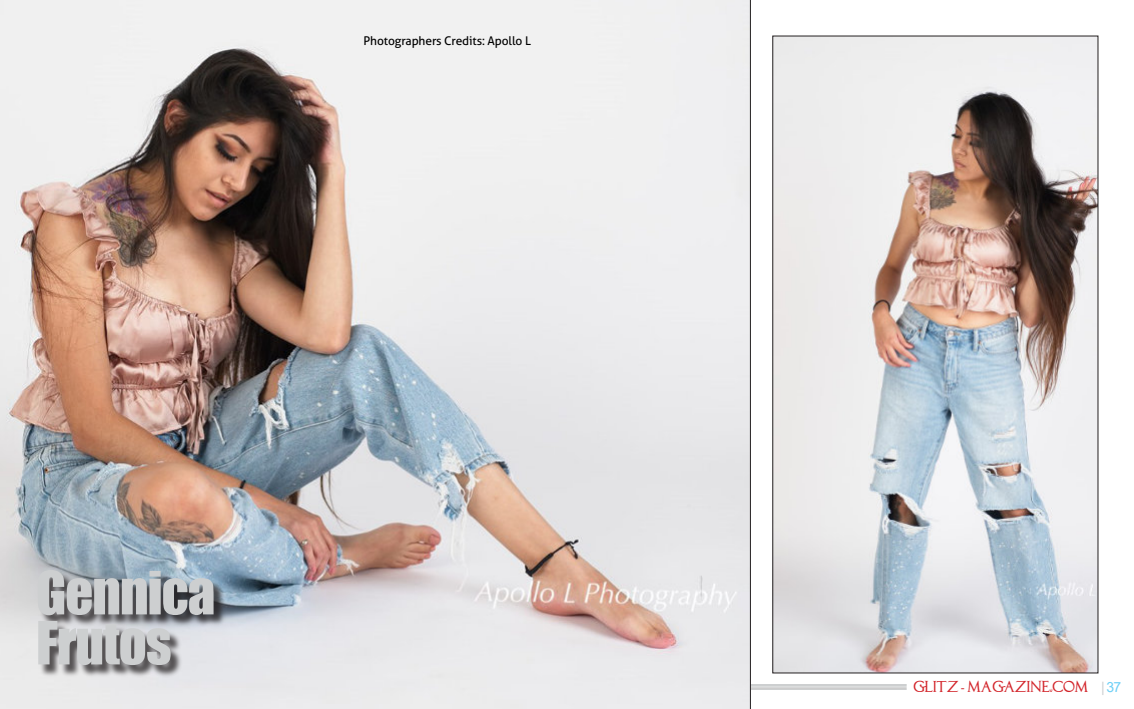
<style>
.page{position:relative;width:1134px;height:709px;background:#fff}
.page>*{position:absolute;margin:0;border:0;box-sizing:border-box;transform-origin:0 0}
.t1{font:55px/50px "Impact";letter-spacing:-.02em;color:#cdcfd0}
.t2{font:14px "Princes SANDTHEFROG";letter-spacing:-.07em;color:#d22329}
.t3{font:12px "Aller";letter-spacing:-.01em;color:#000}
.s1{font-family:"Arial";color:#cdcfd0}
.s2{font-family:"Arial";color:#6dcff6}
</style>
<div class="page">
<img style="left:751px;top:684px;width:156px;height:5px">
<img style="left:0;top:0;width:751px;height:709px">
<img style="left:774px;top:38px;width:322px;height:633px">
<img style="left:39px;top:572px;width:187px;height:105px">
<p class="t3" style="left:364px;top:36px;width:169px">Photographers Credits: Apollo L</p>
<h1 class="t1" style="left:36px;top:570px;width:181px">Gennica<br>Frutos</h1>
<p class="t2" style="left:913px;top:681px;width:210px">GLITZ - MAGAZINE.COM <span class="s1">|</span> <span class="s2">37</span></p>
</div>
